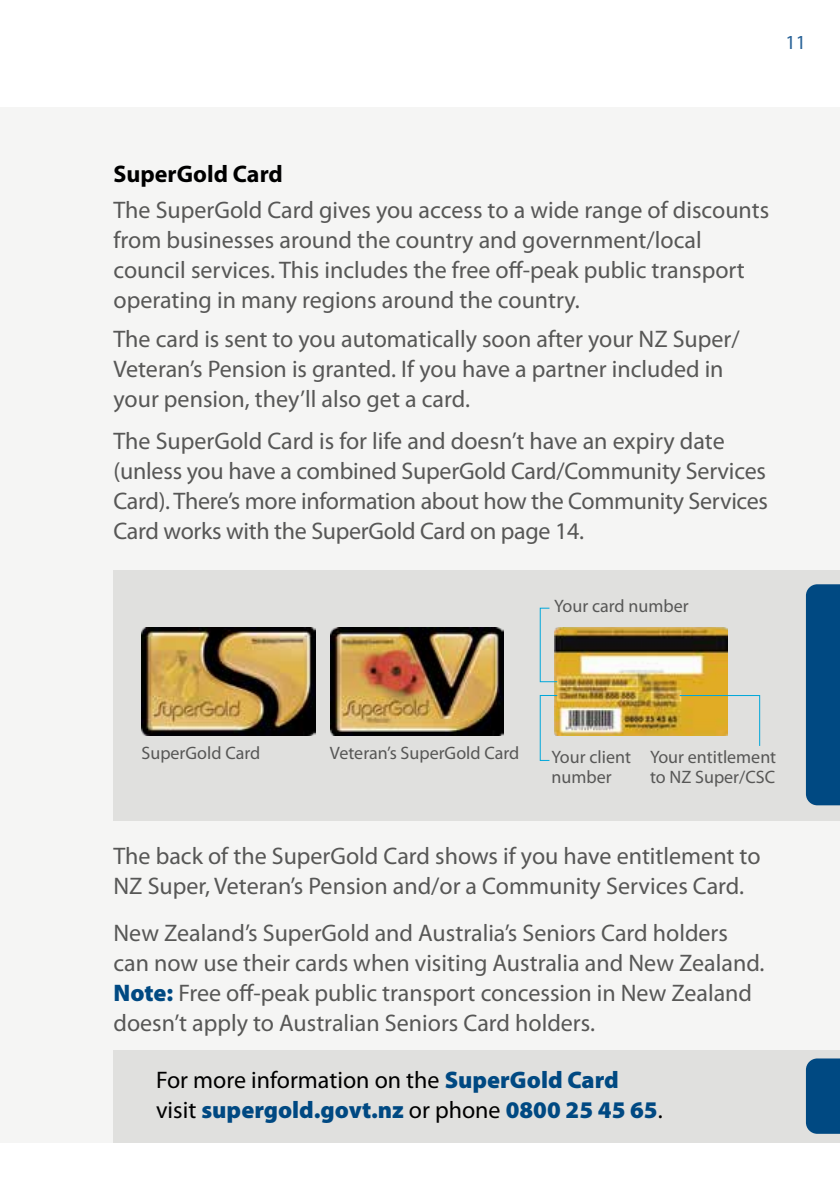
<style>
.page{position:relative;width:840px;height:1191px;background:#fff}
.page>*{position:absolute;margin:0;border:0;box-sizing:border-box;transform-origin:0 0}
.t1{font:24px/30px "Myriad Pro";color:#575756}
.t2{font:900 24px/30px "Myriad Pro";color:#004982}
.t3{font:700 24px "Myriad Pro";color:#000}
.t4{font:20px "Myriad Pro";color:#296398}
.t5{font:18px/20px "Myriad Pro";color:#575756}
.s1{font-weight:900;color:#004982}
.s2{font-weight:400;color:#000}
</style>
<div class="page">
<div style="left:0;top:108px;width:839px;height:1034px;background:#f5f5f4"></div>
<div style="left:113px;top:570px;width:726px;height:250px;background:#e0e0de"></div>
<div style="left:805px;top:584px;width:34px;height:221px;background:#004982"></div>
<img style="left:141px;top:627px;width:174px;height:108px">
<img style="left:330px;top:627px;width:173px;height:108px">
<img style="left:553px;top:627px;width:174px;height:108px">
<svg style="left:539px;top:607px;width:19px;height:75px"></svg>
<svg style="left:539px;top:694px;width:19px;height:67px"></svg>
<svg style="left:678px;top:694px;width:82px;height:52px"></svg>
<div style="left:113px;top:1050px;width:726px;height:92px;background:#e0e0de"></div>
<div style="left:805px;top:1058px;width:34px;height:75px;background:#004982"></div>
<p class="t4" style="left:785px;top:30px;width:22px">11</p>
<p class="t3" style="left:113px;top:159px;width:171px">SuperGold Card</p>
<p class="t1" style="left:113px;top:195px;width:657px">The SuperGold Card gives you access to a wide range of discounts from businesses around the country and government/local council services. This includes the free off-peak public transport operating in many regions around the country.</p>
<p class="t1" style="left:113px;top:323px;width:627px">The card is sent to you automatically soon after your NZ Super/<br>Veteran’s Pension is granted. If you have a partner included in your pension, they’ll also get a card.</p>
<p class="t1" style="left:113px;top:425px;width:655px">The SuperGold Card is for life and doesn’t have an expiry date (unless you have a combined SuperGold Card/Community Services Card). There’s more information about how the Community Services Card works with the SuperGold Card on page 14.</p>
<p class="t5" style="left:554px;top:595px;width:136px">Your card number</p>
<p class="t5" style="left:141px;top:743px;width:120px">SuperGold Card</p>
<p class="t5" style="left:330px;top:743px;width:191px">Veteran’s SuperGold Card</p>
<p class="t5" style="left:551px;top:746px;width:81px">Your client number</p>
<p class="t5" style="left:649px;top:746px;width:128px">Your entitlement to NZ Super/CSC</p>
<p class="t1" style="left:113px;top:840px;width:648px">The back of the SuperGold Card shows if you have entitlement to<br>NZ Super, Veteran’s Pension and/or a Community Services Card.</p>
<p class="t1" style="left:113px;top:917px;width:652px">New Zealand’s SuperGold and Australia’s Seniors Card holders can now use their cards when visiting Australia and New Zealand.<br><span class="s1">Note:</span> Free off-peak public transport concession in New Zealand doesn’t apply to Australian Seniors Card holders.</p>
<p class="t2" style="left:156px;top:1064px;width:508px"><span class="s2">For more information on the</span> SuperGold Card <span class="s2">visit</span> supergold.govt.nz <span class="s2">or phone</span> 0800 25 45 65<span class="s2">.</span></p>
</div>
